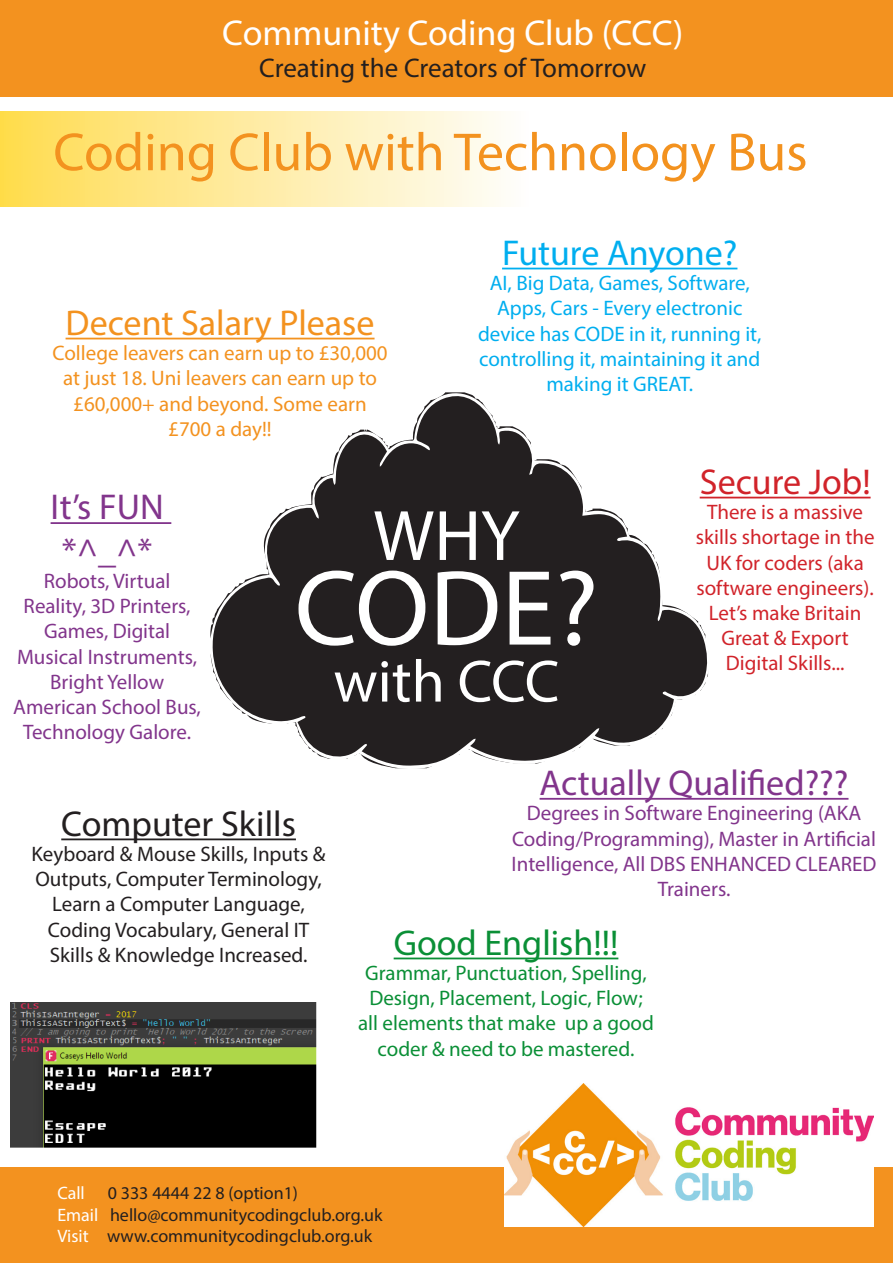
<style>
.page{position:relative;width:893px;height:1263px;background:#fff}
.page>*{position:absolute;margin:0;border:0;box-sizing:border-box;transform-origin:0 0}
.t1{font:108px "Myriad Pro";color:#fff}
.t2{font:72px "Myriad Pro";color:#fff}
.t3{font:60px "Myriad Pro";color:#fff}
.t4{font:54px "Myriad Pro";color:#f3921f}
.t5{font:36px/43.2px "Myriad Pro";color:#82358c;text-align:center}
.t6{font:36px "Myriad Pro";color:#fff}
.t7{font:36px "Myriad Pro";color:#f3921f}
.t8{font:36px "Myriad Pro";color:#231f20}
.t9{font:36px "Myriad Pro";color:#0a8f36}
.t10{font:36px "Myriad Pro";color:#00aeef}
.t11{font:36px "Myriad Pro";color:#d1232a}
.t12{font:27px "Myriad Pro";color:#231f20}
.t13{font:21px/25.2px "Myriad Pro";color:#82358c;text-align:center}
.t14{font:21px/25.2px "Myriad Pro";color:#231f20;text-align:center}
.t15{font:21px/25.2px "Myriad Pro";color:#00aeef;text-align:center}
.t16{font:21px/25.2px "Myriad Pro";color:#d1232a;text-align:center}
.t17{font:21px/25.2px "Myriad Pro";color:#0a8f36;text-align:center}
.t18{font:21px/25.2px "Myriad Pro";color:#f3921f;text-align:center}
.t19{font:18px "Myriad Pro";color:#231f20}
.t20{font:18px "Myriad Pro";color:#fff}
.s1{color:#fff}
</style>
<div class="page">
<img style="left:10px;top:1003px;width:575px;height:145px">
<div style="left:0;top:112px;width:531px;height:95px;background:linear-gradient(to right,#ffdc50,#fefefe)"></div>
<div style="left:0;top:1167px;width:893px;height:96px;background:#f3921f"></div>
<div style="left:0;top:0;width:893px;height:97px;background:#f3921f"></div>
<svg style="left:212px;top:392px;width:496px;height:374px;fill:#231f20"></svg>
<hr style="left:66px;top:338px;width:309px;height:1px;background:#f3921f">
<hr style="left:502px;top:268px;width:235px;height:1px;background:#00aeef">
<hr style="left:61px;top:838px;width:235px;height:2px;background:#231f20">
<hr style="left:700px;top:497px;width:171px;height:1px;background:#d1232a">
<hr style="left:394px;top:957px;width:224px;height:2px;background:#0a8f36">
<hr style="left:51px;top:522px;width:120px;height:2px;background:#82358c">
<hr style="left:540px;top:798px;width:308px;height:2px;background:#82358c">
<img style="left:505px;top:1084px;width:369px;height:143px">
<p class="t6" style="left:222px;top:10px;width:463px">Community Coding Club (CCC)</p>
<p class="t12" style="left:259px;top:51px;width:389px">Creating the Creators of Tomorrow</p>
<p class="t4" style="left:53px;top:119px;width:756px">Coding Club with Technology Bus</p>
<p class="t7" style="left:66px;top:301px;width:310px">Decent Salary Please</p>
<p class="t18" style="left:52px;top:340px;width:337px">College leavers can earn up to £30,000 at just 18. Uni leavers can earn up to £60,000+ and beyond. Some earn £700 a day!!</p>
<p class="t10" style="left:502px;top:231px;width:237px">Future Anyone?</p>
<p class="t15" style="left:478px;top:270px;width:285px">AI, Big Data, Games, Software,<br>Apps, Cars - Every electronic device has CODE in it, running it, controlling it, maintaining it and making it GREAT.</p>
<p class="t5" style="left:51px;top:485px;width:115px">It’s FUN *^_^*</p>
<p class="t13" style="left:13px;top:568px;width:189px">Robots, Virtual<br>Reality, 3D Printers,<br>Games, Digital<br>Musical Instruments,<br>Bright Yellow<br>American School Bus,<br>Technology Galore.</p>
<p class="t2" style="left:373px;top:491px;width:148px">WHY</p>
<p class="t1" style="left:295px;top:542px;width:305px">CODE?</p>
<p class="t3" style="left:333px;top:644px;width:227px">with CCC</p>
<p class="t11" style="left:700px;top:460px;width:172px">Secure Job!</p>
<p class="t16" style="left:696px;top:499px;width:180px">There is a massive skills shortage in the<br>UK for coders (aka software engineers).<br>Let’s make Britain<br>Great &amp; Export<br>Digital Skills...</p>
<p class="t8" style="left:61px;top:801px;width:236px">Computer Skills</p>
<p class="t14" style="left:32px;top:841px;width:295px">Keyboard &amp; Mouse Skills, Inputs &amp;<br>Outputs, Computer Terminology,<br>Learn a Computer Language,<br>Coding Vocabulary, General IT<br>Skills &amp; Knowledge Increased.</p>
<p class="t5" style="left:540px;top:761px;width:310px">Actually Qualified???</p>
<p class="t13" style="left:512px;top:800px;width:366px">Degrees in Software Engineering (AKA Coding/Programming), Master in Artificial Intelligence, All DBS ENHANCED CLEARED Trainers.</p>
<p class="t9" style="left:394px;top:920px;width:226px">Good English!!!</p>
<p class="t17" style="left:358px;top:960px;width:297px">Grammar, Punctuation, Spelling,<br>Design, Placement, Logic, Flow; all elements that make up a good coder &amp; need to be mastered.</p>
<p class="t20" style="left:57px;top:1182px;width:29px">Call</p>
<p class="t19" style="left:108px;top:1182px;width:192px">0 333 4444 22 8 (option1)</p>
<p class="t19" style="left:57px;top:1204px;width:327px"><span class="s1">Email</span> hello@communitycodingclub.org.uk</p>
<p class="t19" style="left:57px;top:1225px;width:316px"><span class="s1">Visit</span> www.communitycodingclub.org.uk</p>
</div>
